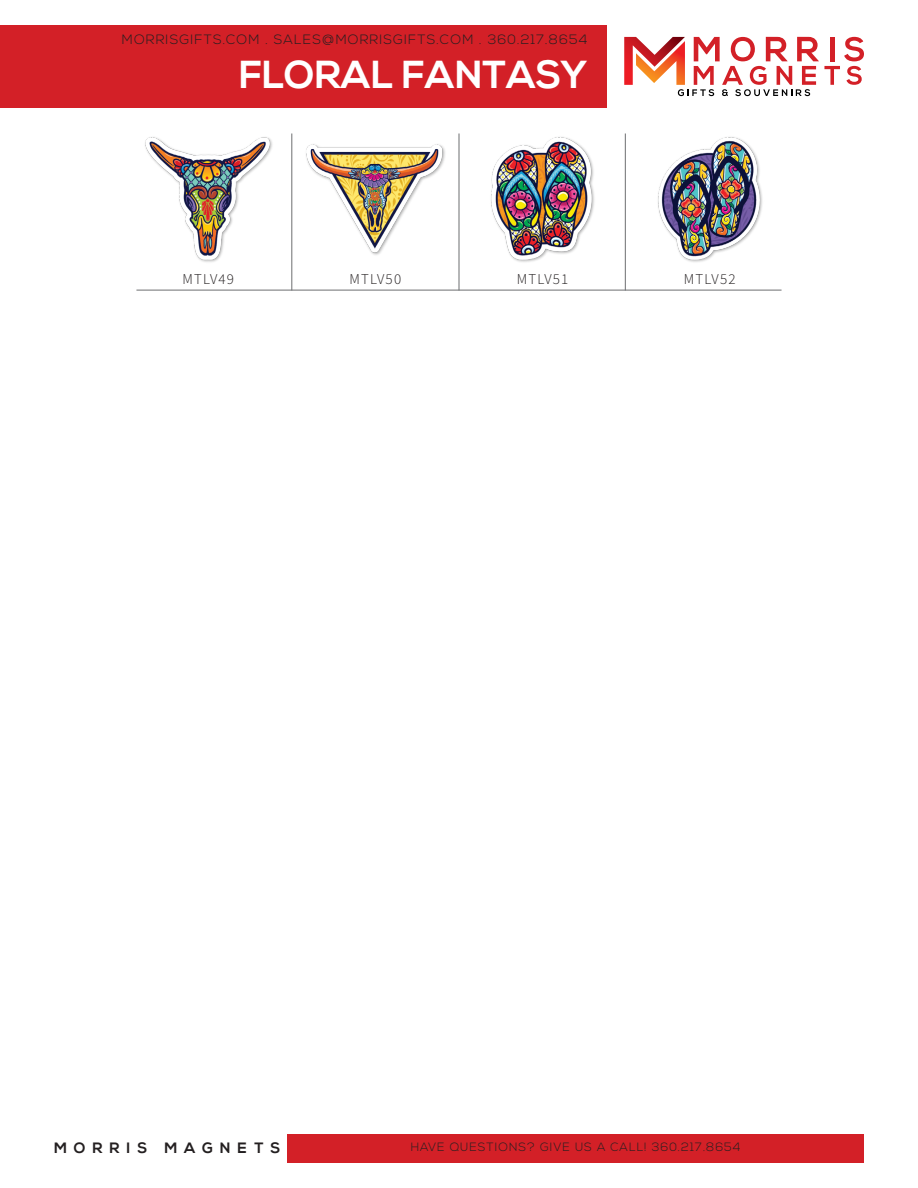
<style>
.page{position:relative;width:918px;height:1188px;background:#fff}
.page>*{position:absolute;margin:0;border:0;box-sizing:border-box;transform-origin:0 0}
.t1{font:700 39px "Nexa";color:#fff}
.t2{font:300 15px "Source Sans Pro";letter-spacing:.08em;color:#231f20}
.t3{font:700 15px "Nexa";letter-spacing:.46em;color:#231f20}
.t4{font:300 13.5px "Nexa";letter-spacing:.08em;color:#231f20}
.t5{font:300 12px "Nexa";letter-spacing:.08em;color:#231f20}
</style>
<div class="page">
<div style="left:0;top:26px;width:607px;height:82px;background:#d32027"></div>
<div style="left:287px;top:1134px;width:577px;height:28px;background:#d32027"></div>
<svg style="left:624px;top:37px;width:240px;height:59px"></svg>
<img style="left:145px;top:137px;width:127px;height:125px">
<img style="left:306px;top:144px;width:139px;height:111px">
<img style="left:491px;top:137px;width:104px;height:125px">
<img style="left:658px;top:137px;width:104px;height:125px">
<hr style="left:459px;top:134px;width:1px;height:156px;background:#6d6f71">
<hr style="left:291px;top:134px;width:1px;height:156px;background:#6d6f71">
<hr style="left:625px;top:134px;width:1px;height:156px;background:#6d6f71">
<hr style="left:136px;top:290px;width:646px;height:1px;background:#6d6f71">
<p class="t4" style="left:122px;top:31px;width:467px">MORRISGIFTS.COM . SALES@MORRISGIFTS.COM . 360.217.8654</p>
<p class="t1" style="left:239px;top:52px;width:350px">FLORAL FANTASY</p>
<p class="t2" style="left:182px;top:270px;width:53px">MTLV49</p>
<p class="t2" style="left:350px;top:270px;width:53px">MTLV50</p>
<p class="t2" style="left:517px;top:270px;width:53px">MTLV51</p>
<p class="t2" style="left:684px;top:270px;width:53px">MTLV52</p>
<p class="t3" style="left:54px;top:1139px;width:228px">MORRIS MAGNETS</p>
<p class="t5" style="left:411px;top:1140px;width:331px">HAVE QUESTIONS? GIVE US A CALL! 360.217.8654</p>
</div>
